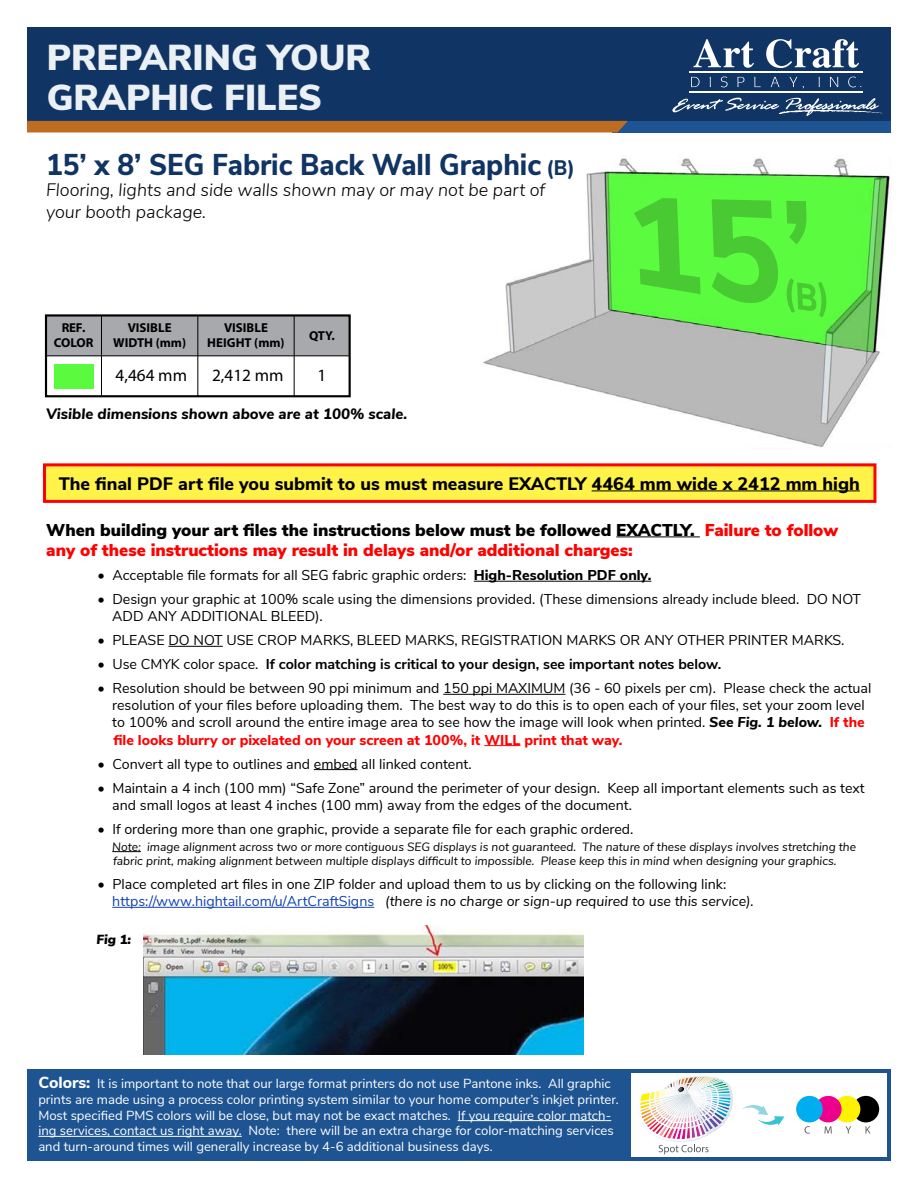
<style>
.page{position:relative;width:918px;height:1188px;background:#fff}
.page>*{position:absolute;margin:0;border:0;box-sizing:border-box;transform-origin:0 0}
.t1{font:900 36px/40.5px "Nunito Sans";color:#ebf0f5}
.t2{font:800 30px "Nunito Sans";color:#103463;scale:.93 1}
.t3{font:800 18px "Nunito Sans";color:#000}
.t4{font:italic 300 18px/21.6px "Nunito Sans";color:#000}
.t5{font:17.25px "Myriad Pro";color:#000}
.t6{font:900 17.1px/20.5px "Nunito Sans";color:#f00}
.t7{font:italic 800 15px "Nunito Sans";color:#000}
.t8{font:14.25px/17.1px "Nunito Sans";color:#000}
.t9{font:700 14.25px "Nunito Sans";color:#000}
.t10{font:italic 900 13.2px "Nunito Sans";color:#000}
.t11{font:13.05px/15.8px "Nunito Sans";color:#fff}
.t12{font:700 12.9px/15.6px "Myriad Pro";color:#000;text-align:center}
.t13{font:700 12.9px/15.6px "Myriad Pro";letter-spacing:-.03em;color:#000;text-align:center}
.t14{font:italic 12px/14.4px "Nunito Sans";color:#000}
.s1{font-size:21px}
.s2{color:#000}
.s3{font-weight:800}
.s4{font-weight:400}
.s5{font-weight:800;font-style:italic}
.s6{font-weight:800;color:#f00}
.s7{color:#1043b5}
.s8{font-style:italic}
.s9{font-weight:800;font-size:16.05px}
</style>
<div class="page">
<img style="left:483px;top:158px;width:408px;height:289px">
<div style="left:46px;top:315px;width:304px;height:41px;background:#a7a9ac"></div>
<div style="left:45px;top:314px;width:306px;height:83px;border:2px solid #000"></div>
<hr style="left:46px;top:355px;width:304px;height:1px;background:#000">
<hr style="left:101px;top:315px;width:1px;height:81px;background:#000">
<hr style="left:294px;top:315px;width:1px;height:81px;background:#000">
<hr style="left:197px;top:315px;width:1px;height:81px;background:#000">
<div style="left:54px;top:364px;width:40px;height:25px;background:#5afb3f"></div>
<div style="left:27px;top:27px;width:864px;height:100px;background:#103463"></div>
<svg style="left:693px;top:39px;width:166px;height:29px"></svg>
<svg style="left:691px;top:77px;width:170px;height:12px"></svg>
<hr style="left:689px;top:71px;width:174px;height:1px;background:#fff">
<hr style="left:689px;top:92px;width:174px;height:1px;background:#fff">
<svg style="left:672px;top:98px;width:211px;height:18px"></svg>
<div style="left:612px;top:121px;width:279px;height:11px;background:#1e5491"></div>
<div style="left:27px;top:121px;width:601px;height:11px;background:#be6c22"></div>
<svg style="left:43px;top:463px;width:833px;height:40px;background:#fecc3f"></svg>
<hr style="left:592px;top:490px;width:268px;height:1px;background:#000">
<div style="left:27px;top:1070px;width:864px;height:91px;background:#1e5491"></div>
<hr style="left:458px;top:1120px;width:148px;height:1px;background:#fff">
<hr style="left:38px;top:1136px;width:204px;height:1px;background:#fff">
<div style="left:631px;top:1073px;width:256px;height:84px;background:#fff"></div>
<div style="left:853px;top:1096px;width:26px;height:26px;background:#000;border-radius:50%"></div>
<div style="left:834px;top:1096px;width:26px;height:26px;background:#fff200;border-radius:50%"></div>
<div style="left:815px;top:1096px;width:27px;height:26px;background:#ec008c;border-radius:50%"></div>
<div style="left:796px;top:1096px;width:27px;height:26px;background:#00aeef;border-radius:50%"></div>
<svg style="left:805px;top:1126px;width:5px;height:8px"></svg>
<svg style="left:824px;top:1126px;width:8px;height:8px"></svg>
<svg style="left:846px;top:1126px;width:5px;height:8px"></svg>
<svg style="left:866px;top:1126px;width:5px;height:8px"></svg>
<svg style="left:742px;top:1105px;width:43px;height:20px"></svg>
<img style="left:638px;top:1076px;width:95px;height:78px">
<hr style="left:616px;top:536px;width:84px;height:1px;background:#000">
<hr style="left:474px;top:581px;width:177px;height:1px;background:#000">
<hr style="left:168px;top:646px;width:55px;height:1px;background:#000">
<hr style="left:443px;top:694px;width:122px;height:1px;background:#000">
<hr style="left:484px;top:745px;width:36px;height:1px;background:#f00">
<hr style="left:314px;top:769px;width:44px;height:1px;background:#000">
<svg style="left:112px;top:851px;width:29px;height:1px"></svg>
<hr style="left:112px;top:907px;width:262px;height:1px;background:#1043b5">
<img style="left:143px;top:926px;width:441px;height:129px">
<svg style="left:634px;top:198px;width:67px;height:96px;background:#53e439"></svg>
<svg style="left:712px;top:199px;width:66px;height:105px;background:#50de37"></svg>
<svg style="left:786px;top:201px;width:21px;height:43px"></svg>
<svg style="left:787px;top:278px;width:39px;height:40px;background:#53e639"></svg>
<h1 class="t1" style="left:47px;top:36px;width:326px">PREPARING YOUR<br>GRAPHIC FILES</h1>
<h2 class="t2" style="left:46px;top:142px;width:570px">15’ x 8’ SEG Fabric Back Wall Graphic <span class="s1">(B)</span></h2>
<p class="t4" style="left:46px;top:178px;width:501px">Flooring, lights and side walls shown may or may not be part of your booth package.</p>
<p class="t13" style="left:54px;top:319px;width:41px">REF.<br>COLOR</p>
<p class="t12" style="left:113px;top:319px;width:74px">VISIBLE<br>WIDTH (mm)</p>
<p class="t12" style="left:207px;top:319px;width:79px">VISIBLE<br>HEIGHT (mm)</p>
<p class="t12" style="left:309px;top:327px;width:27px">QTY.</p>
<p class="t5" style="left:116px;top:365px;width:73px">4,464 mm</p>
<p class="t5" style="left:212px;top:365px;width:73px">2,412 mm</p>
<p class="t5" style="left:317px;top:365px;width:10px">1</p>
<p class="t7" style="left:46px;top:403px;width:363px">Visible dimensions shown above are at 100% scale.</p>
<p class="t3" style="left:59px;top:470px;width:803px">The final PDF art file you submit to us must measure EXACTLY 4464 mm wide x 2412 mm high</p>
<p class="t6" style="left:46px;top:519px;width:794px"><span class="s2">When building your art files the instructions below must be followed EXACTLY.</span> Failure to follow any of these instructions may result in delays and/or additional charges:</p>
<p class="t8" style="left:98px;top:566px;width:555px">• Acceptable file formats for all SEG fabric graphic orders: <span class="s3">High-Resolution PDF only.</span></p>
<p class="t8" style="left:112px;top:590px;width:750px;text-indent:-15px">• Design your graphic at 100% scale using the dimensions provided. (These dimensions already include bleed. DO NOT<br>ADD ANY ADDITIONAL BLEED).</p>
<p class="t8" style="left:98px;top:631px;width:748px">• PLEASE DO NOT USE CROP MARKS, BLEED MARKS, REGISTRATION MARKS OR ANY OTHER PRINTER MARKS.</p>
<p class="t9" style="left:98px;top:654px;width:625px"><span class="s4">• Use CMYK color space.</span> If color matching is critical to your design, see important notes below.</p>
<p class="t8" style="left:112px;top:679px;width:761px;text-indent:-15px">• Resolution should be between 90 ppi minimum and 150 ppi MAXIMUM (36 - 60 pixels per cm). Please check the actual resolution of your files before uploading them. The best way to do this is to open each of your files, set your zoom level to 100% and scroll around the entire image area to see how the image will look when printed. <span class="s5">See Fig. 1 below.</span> <span class="s6">If the file looks blurry or pixelated on your screen at 100%, it WILL print that way.</span></p>
<p class="t8" style="left:98px;top:754px;width:376px">• Convert all type to outlines and embed all linked content.</p>
<p class="t8" style="left:112px;top:778px;width:754px;text-indent:-15px">• Maintain a 4 inch (100 mm) “Safe Zone” around the perimeter of your design. Keep all important elements such as text and small logos at least 4 inches (100 mm) away from the edges of the document.</p>
<p class="t8" style="left:98px;top:819px;width:537px">• If ordering more than one graphic, provide a separate file for each graphic ordered.</p>
<p class="t14" style="left:112px;top:839px;width:745px">Note: image alignment across two or more contiguous SEG displays is not guaranteed. The nature of these displays involves stretching the fabric print, making alignment between multiple displays difficult to impossible. Please keep this in mind when designing your graphics.</p>
<p class="t8" style="left:112px;top:875px;width:643px;text-indent:-15px">• Place completed art files in one ZIP folder and upload them to us by clicking on the following link: <span class="s7">https://www.hightail.com/u/ArtCraftSigns</span> <span class="s8">(there is no charge or sign-up required to use this service).</span></p>
<p class="t10" style="left:96px;top:930px;width:36px">Fig 1:</p>
<p class="t11" style="left:38px;top:1075px;width:582px"><span class="s9">Colors:</span> It is important to note that our large format printers do not use Pantone inks. All graphic prints are made using a process color printing system similar to your home computer’s inkjet printer.<br>Most specified PMS colors will be close, but may not be exact matches. If you require color match&shy;ing services, contact us right away. Note: there will be an extra charge for color-matching services and turn-around times will generally increase by 4-6 additional business days.</p>
</div>
